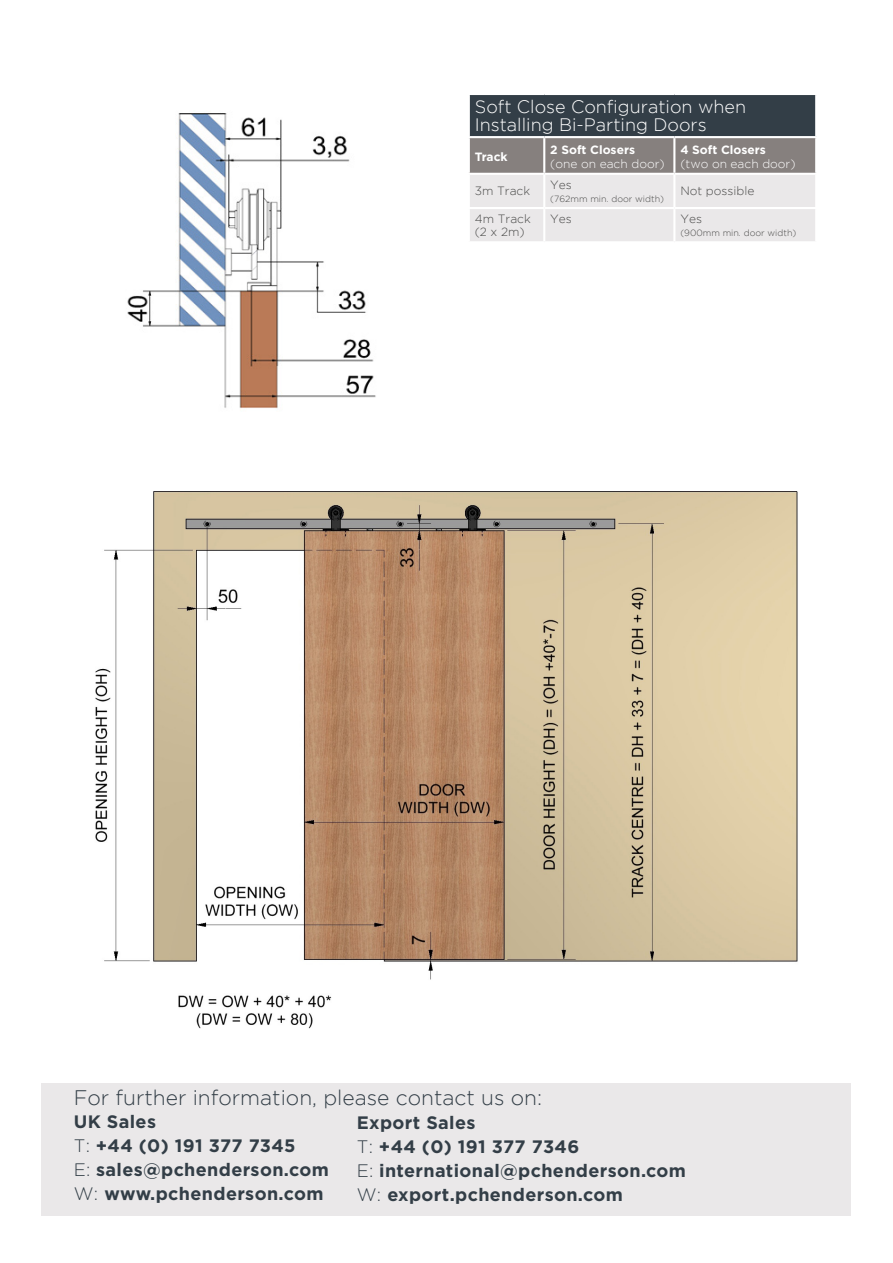
<style>
.page{position:relative;width:893px;height:1263px;background:#fff}
.page>*{position:absolute;margin:0;border:0;box-sizing:border-box;transform-origin:0 0}
.t1{font:300 21px "Gotham";color:#333e47}
.t2{font:700 18px/24px "Gotham";letter-spacing:.02em;color:#333e47}
.t3{font:300 18px/18px "Gotham";color:#fff}
.t4{font:300 12px/13.5px "Gotham";color:#4a4a49}
.t5{font:300 12px "Gotham";color:#fff}
.t6{font:700 12px "Gotham";color:#fff}
.t7{font:300 9px "Gotham";color:#4a4a49}
.s1{font-weight:300}
</style>
<div class="page">
<img style="left:95px;top:491px;width:703px;height:538px">
<div style="left:42px;top:1083px;width:809px;height:132px;background:#eae8e9"></div>
<div style="left:469px;top:94px;width:347px;height:43px;background:#333e47"></div>
<svg style="left:470px;top:138px;width:345px;height:103px;background:#c7c3c3"></svg>
<hr style="left:468px;top:93px;width:76px;height:2px;background:#fff">
<hr style="left:468px;top:95px;width:2px;height:41px;background:#fff">
<hr style="left:544px;top:93px;width:130px;height:2px;background:#fff">
<hr style="left:674px;top:93px;width:143px;height:2px;background:#fff">
<hr style="left:815px;top:95px;width:2px;height:41px;background:#fff">
<hr style="left:468px;top:136px;width:76px;height:2px;background:#fff">
<hr style="left:544px;top:136px;width:130px;height:2px;background:#fff">
<hr style="left:543px;top:138px;width:2px;height:35px;background:#fff">
<hr style="left:674px;top:136px;width:143px;height:2px;background:#fff">
<hr style="left:673px;top:138px;width:2px;height:35px;background:#fff">
<hr style="left:468px;top:173px;width:76px;height:2px;background:#fff">
<hr style="left:544px;top:173px;width:130px;height:2px;background:#fff">
<hr style="left:543px;top:175px;width:2px;height:32px;background:#fff">
<hr style="left:674px;top:173px;width:143px;height:2px;background:#fff">
<hr style="left:673px;top:175px;width:2px;height:32px;background:#fff">
<hr style="left:468px;top:207px;width:76px;height:2px;background:#fff">
<hr style="left:544px;top:207px;width:130px;height:2px;background:#fff">
<hr style="left:543px;top:209px;width:2px;height:32px;background:#fff">
<hr style="left:674px;top:207px;width:143px;height:2px;background:#fff">
<hr style="left:673px;top:209px;width:2px;height:32px;background:#fff">
<img style="left:127px;top:113px;width:249px;height:296px">
<p class="t3" style="left:475px;top:98px;width:273px">Soft Close Configuration when<br>Installing Bi-Parting Doors</p>
<p class="t6" style="left:475px;top:150px;width:34px">Track</p>
<p class="t6" style="left:550px;top:143px;width:86px">2 Soft Closers</p>
<p class="t5" style="left:550px;top:157px;width:116px">(one on each door)</p>
<p class="t6" style="left:680px;top:143px;width:87px">4 Soft Closers</p>
<p class="t5" style="left:680px;top:157px;width:117px">(two on each door)</p>
<p class="t4" style="left:475px;top:184px;width:57px">3m Track</p>
<p class="t4" style="left:550px;top:177px;width:23px">Yes</p>
<p class="t7" style="left:550px;top:194px;width:115px">(762mm min. door width)</p>
<p class="t4" style="left:680px;top:184px;width:75px">Not possible</p>
<p class="t4" style="left:475px;top:212px;width:58px">4m Track (2 x 2m)</p>
<p class="t4" style="left:550px;top:212px;width:23px">Yes</p>
<p class="t4" style="left:680px;top:212px;width:23px">Yes</p>
<p class="t7" style="left:680px;top:228px;width:118px">(900mm min. door width)</p>
<p class="t1" style="left:74px;top:1086px;width:470px">For further information, please contact us on:</p>
<p class="t2" style="left:74px;top:1109px;width:257px">UK Sales<br><span class="s1">T:</span> +44 (0) 191 377 7345<br><span class="s1">E:</span> sales@pchenderson.com<br><span class="s1">W:</span> www.pchenderson.com</p>
<p class="t2" style="left:357px;top:1110px;width:331px">Export Sales<br><span class="s1">T:</span> +44 (0) 191 377 7346<br><span class="s1">E:</span> international@pchenderson.com<br><span class="s1">W:</span> export.pchenderson.com</p>
</div>
